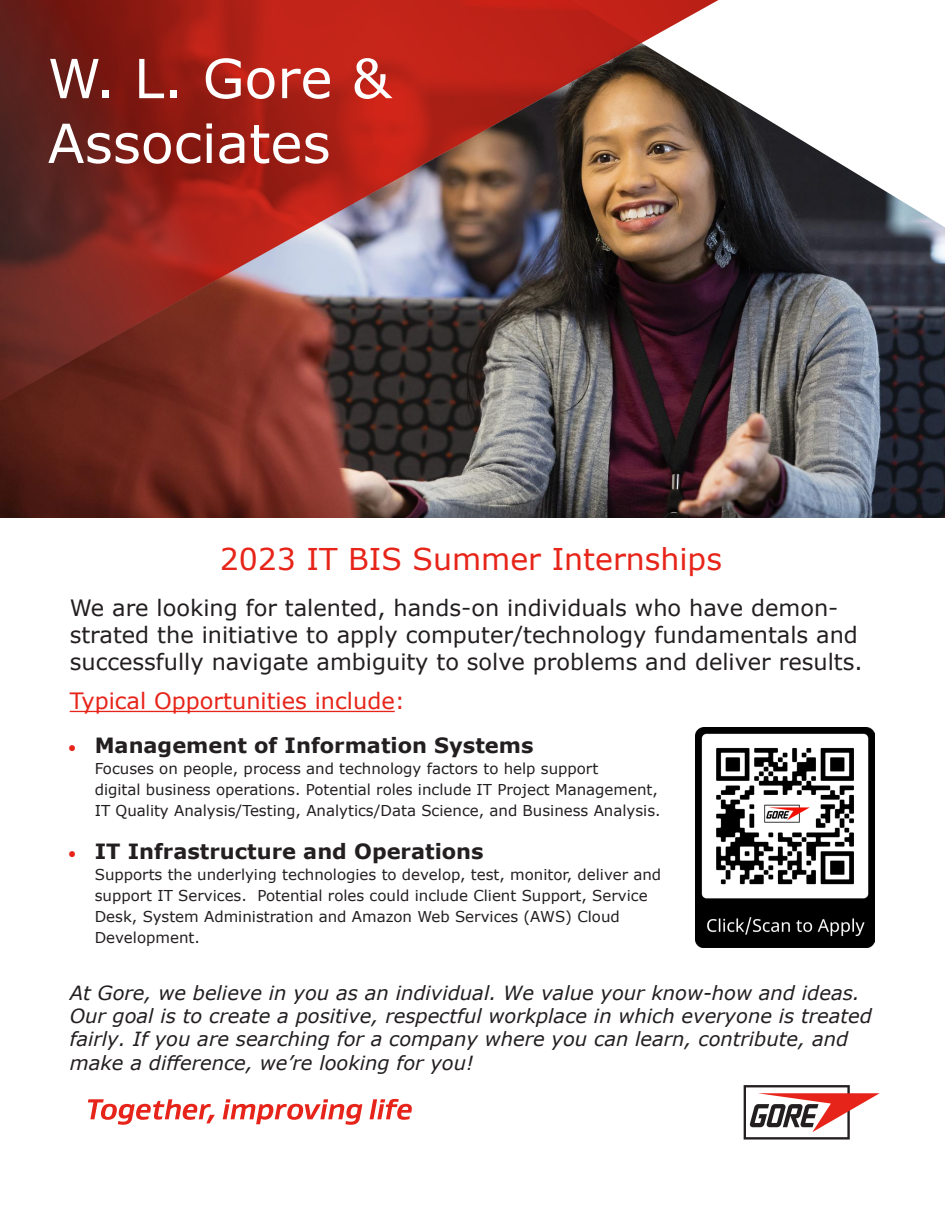
<style>
.page{position:relative;width:945px;height:1215px;background:#fff}
.page>*{position:absolute;margin:0;border:0;box-sizing:border-box;transform-origin:0 0}
.t1{font:54px/64.8px "Verdana";color:#fff}
.t2{font:30px "Verdana";color:#e72419}
.t3{font:22.5px/27px "Verdana";color:#231f20}
.t4{font:22.5px "Verdana";color:#e72419}
.t5{font:700 21px "Verdana";color:#231f20}
.t6{font:italic 19.5px/23.4px "Verdana";color:#231f20}
.t7{font:15px/21px "Verdana";color:#231f20}
.s1{font-family:"Minion Pro";font-weight:400;font-size:22.5px;color:#e72419}
</style>
<div class="page">
<img style="left:1px;top:227px;width:944px;height:290px">
<hr style="left:70px;top:711px;width:325px;height:1px;background:#e72419">
<svg style="left:88px;top:1099px;width:324px;height:26px"></svg>
<svg style="left:745px;top:106px;width:199px;height:121px"></svg>
<svg style="left:744px;top:1085px;width:136px;height:55px"></svg>
<img style="left:0;top:0;width:745px;height:401px">
<img style="left:696px;top:728px;width:178px;height:220px">
<p class="t1" style="left:48px;top:46px;width:345px">W. L. Gore &amp;<br>Associates</p>
<p class="t2" style="left:220px;top:539px;width:504px">2023 IT BIS Summer Internships</p>
<p class="t3" style="left:70px;top:595px;width:794px">We are looking for talented, hands-on individuals who have demon&shy;strated the initiative to apply computer/technology fundamentals and successfully navigate ambiguity to solve problems and deliver results.</p>
<p class="t4" style="left:70px;top:686px;width:337px">Typical Opportunities include:</p>
<p class="t5" style="left:68px;top:730px;width:467px"><span class="s1">•</span> Management of Information Systems</p>
<p class="t7" style="left:95px;top:758px;width:505px">Focuses on people, process and technology factors to help support</p>
<p class="t7" style="left:95px;top:779px;width:567px">digital business operations. Potential roles include IT Project Management,<br>IT Quality Analysis/Testing, Analytics/Data Science, and Business Analysis.</p>
<p class="t5" style="left:68px;top:837px;width:417px"><span class="s1">•</span> IT Infrastructure and Operations</p>
<p class="t7" style="left:95px;top:864px;width:568px">Supports the underlying technologies to develop, test, monitor, deliver and support IT Services. Potential roles could include Client Support, Service<br>Desk, System Administration and Amazon Web Services (AWS) Cloud</p>
<p class="t7" style="left:95px;top:927px;width:107px">Development.</p>
<p class="t6" style="left:70px;top:981px;width:804px">At Gore, we believe in you as an individual. We value your know-how and ideas.<br>Our goal is to create a positive, respectful workplace in which everyone is treated fairly. If you are searching for a company where you can learn, contribute, and make a difference, we’re looking for you!</p>
</div>
